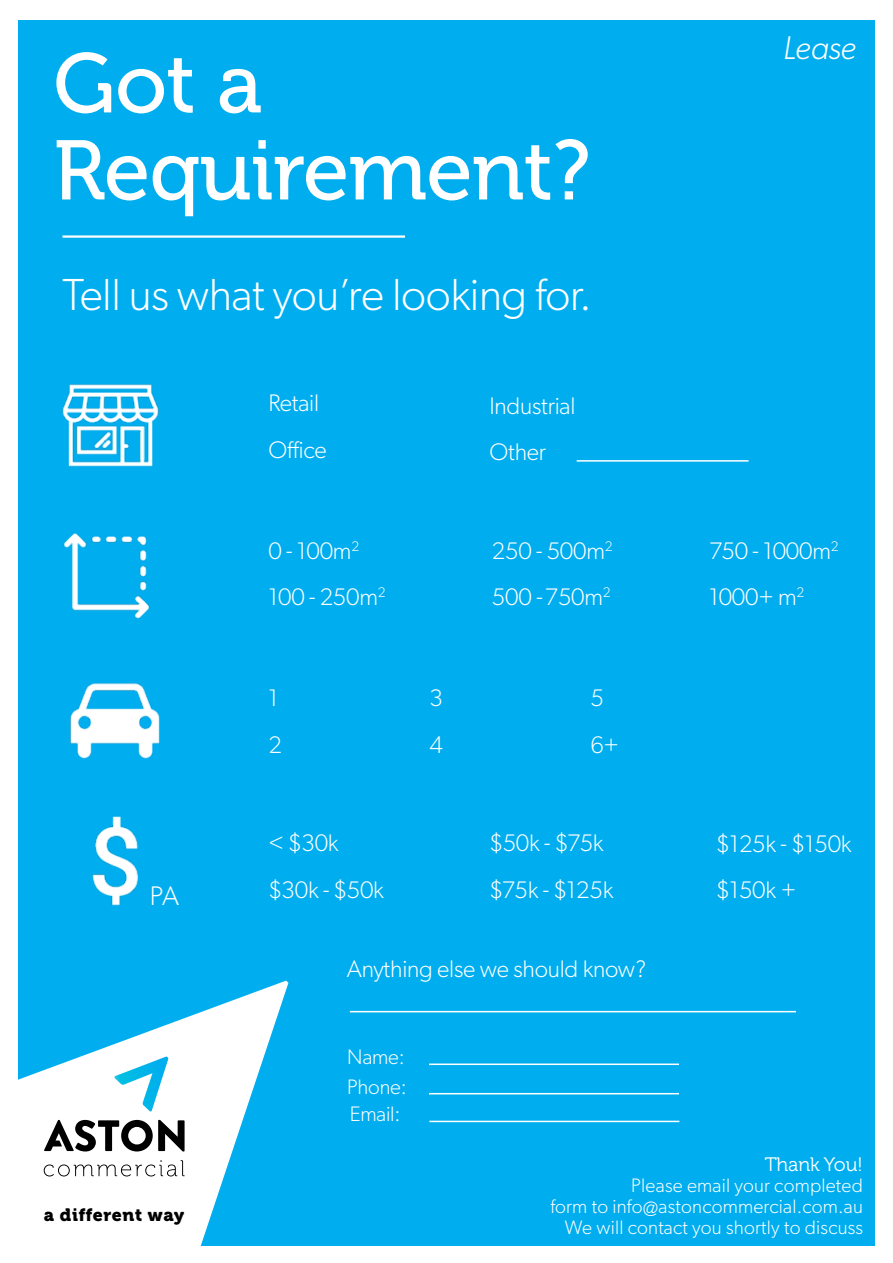
<style>
.page{position:relative;width:893px;height:1263px;background:#fff}
.page>*{position:absolute;margin:0;border:0;box-sizing:border-box;transform-origin:0 0}
.t1{font:84px/87px "Museo 500";letter-spacing:-.01em;color:#fff}
.t2{font:300 45px "Gibson";letter-spacing:-.01em;color:#fff}
.t3{font:italic 300 33px "Gibson";letter-spacing:-.015em;color:#fff}
.t4{font:300 27px "Gibson";color:#fff}
.t5{font:300 24px/46.7px "Gibson";letter-spacing:-.01em;color:#fff}
.t6{font:300 21px/30.9px "Gibson";letter-spacing:-.01em;color:#fff}
.t7{font:300 19.5px/21px "Gibson";letter-spacing:.01em;color:#fff;text-align:right}
.t8{font:19.5px "Museo 300";letter-spacing:-.01em;color:#fff}
.t9{font:17.7px "Museo 900";letter-spacing:.035em;color:#000}
</style>
<div class="page">
<div style="left:18px;top:20px;width:857px;height:1226px;background:#00aeef"></div>
<svg style="left:18px;top:980px;width:270px;height:266px;fill:#fff"></svg>
<svg style="left:44px;top:1160px;width:141px;height:16px;background:#ddd"></svg>
<svg style="left:44px;top:1120px;width:141px;height:31px;background:#818181"></svg>
<svg style="left:114px;top:1056px;width:54px;height:56px"></svg>
<hr style="left:62px;top:235px;width:343px;height:3px;background:#fff">
<img style="left:63px;top:533px;width:87px;height:86px">
<img style="left:70px;top:683px;width:90px;height:76px">
<img style="left:92px;top:816px;width:46px;height:90px">
<hr style="left:350px;top:1011px;width:446px;height:1px;background:#fff">
<img style="left:62px;top:384px;width:97px;height:83px">
<hr style="left:429px;top:1063px;width:250px;height:2px;background:#fff">
<hr style="left:429px;top:1093px;width:250px;height:1px;background:#fff">
<hr style="left:429px;top:1121px;width:250px;height:1px;background:#fff">
<hr style="left:577px;top:460px;width:171px;height:2px;background:#fff">
<h1 class="t1" style="left:53px;top:41px;width:538px">Got a<br>Requirement?</h1>
<h2 class="t2" style="left:62px;top:267px;width:531px">Tell us what you’re looking for.</h2>
<p class="t4" style="left:150px;top:880px;width:31px">PA</p>
<p class="t5" style="left:268px;top:379px;width:60px">Retail<br>Office</p>
<p class="t5" style="left:268px;top:527px;width:119px">0 - 100m<sup>2<br></sup>100 - 250m<sup>2</sup></p>
<p class="t5" style="left:268px;top:674px;width:15px">1<br>2</p>
<p class="t5" style="left:268px;top:819px;width:117px">&lt; $30k $30k - $50k</p>
<p class="t5" style="left:489px;top:382px;width:87px">Industrial<br>Other</p>
<p class="t5" style="left:492px;top:527px;width:122px">250 - 500m<sup>2<br></sup>500 -750m<sup>2</sup></p>
<p class="t5" style="left:429px;top:674px;width:15px">3<br>4</p>
<p class="t5" style="left:590px;top:674px;width:30px">5<br>6+</p>
<p class="t5" style="left:489px;top:819px;width:125px">$50k - $75k $75k - $125k</p>
<p class="t5" style="left:347px;top:945px;width:301px">Anything else we should know?</p>
<p class="t6" style="left:347px;top:1040px;width:61px">Name:<br>Phone:</p>
<p class="t6" style="left:350px;top:1098px;width:52px">Email:</p>
<h3 class="t3" style="left:783px;top:28px;width:75px">Lease</h3>
<p class="t5" style="left:709px;top:527px;width:131px">750 - 1000m<sup>2<br></sup>1000+ m<sup>2</sup></p>
<p class="t5" style="left:716px;top:820px;width:137px;line-height:46px">$125k - $150k $150k +</p>
<p class="t9" style="left:44px;top:1204px;width:142px">a different way</p>
<p class="t8" style="left:765px;top:1153px;width:100px">Thank You!</p>
<p class="t7" style="left:550px;top:1174px;width:314px">Please email your completed<br>form to info@astoncommercial.com.au<br>We will contact you shortly to discuss</p>
</div>
